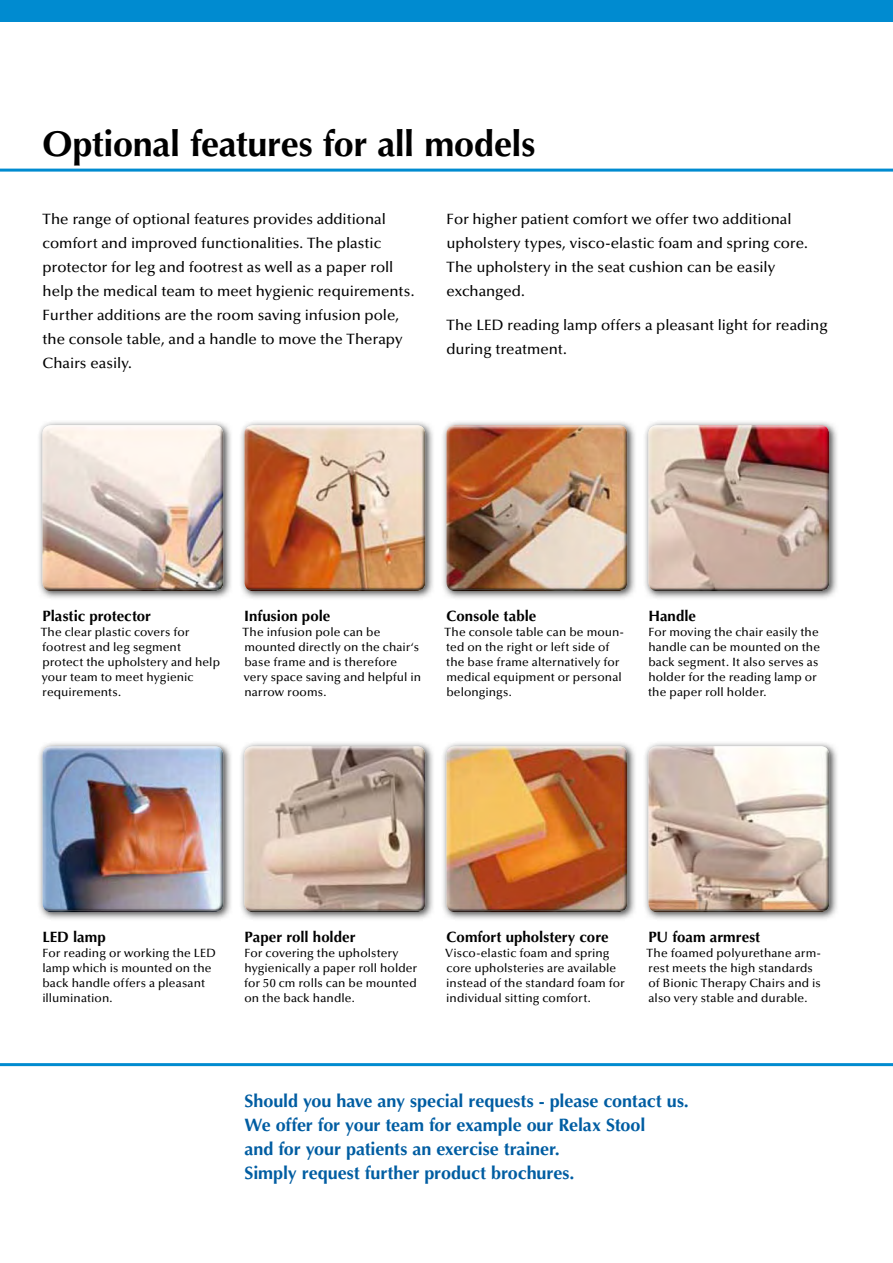
<style>
.page{position:relative;width:893px;height:1263px;background:#fff}
.page>*{position:absolute;margin:0;border:0;box-sizing:border-box;transform-origin:0 0}
.t1{font:700 36px "Optima LT Std";letter-spacing:-.01em;color:#000}
.t2{font:700 18px/24px "Optima LT Std";letter-spacing:-.005em;color:#005da2}
.t3{font:500 15px/24px "Optima LT Std";color:#000}
.t4{font:700 15px "Optima LT Std";color:#000}
.t5{font:500 12px/15px "Optima LT Std";letter-spacing:.01em;color:#000}
</style>
<div class="page">
<div style="left:0;top:0;width:893px;height:21px;background:#008bd0"></div>
<hr style="left:0;top:169px;width:893px;height:3px;background:#008bd0">
<hr style="left:0;top:1063px;width:893px;height:3px;background:#008bd0">
<img style="left:39px;top:422px;width:192px;height:176px">
<img style="left:46px;top:425px;width:174px;height:2px">
<img style="left:45px;top:589px;width:175px;height:2px">
<img style="left:43px;top:427px;width:180px;height:162px">
<img style="left:39px;top:743px;width:192px;height:176px">
<img style="left:46px;top:746px;width:174px;height:2px">
<img style="left:46px;top:748px;width:177px;height:4px">
<img style="left:45px;top:910px;width:173px;height:2px">
<svg style="left:43px;top:748px;width:3px;height:6px"></svg>
<img style="left:241px;top:422px;width:192px;height:176px">
<img style="left:248px;top:425px;width:174px;height:2px">
<img style="left:247px;top:589px;width:175px;height:2px">
<svg style="left:245px;top:427px;width:3px;height:6px"></svg>
<img style="left:241px;top:743px;width:192px;height:176px">
<img style="left:248px;top:746px;width:174px;height:2px">
<img style="left:248px;top:748px;width:177px;height:4px">
<img style="left:247px;top:910px;width:173px;height:2px">
<img style="left:244px;top:748px;width:4px;height:156px">
<img style="left:443px;top:422px;width:192px;height:176px">
<img style="left:450px;top:425px;width:174px;height:2px">
<img style="left:446px;top:427px;width:181px;height:162px">
<img style="left:449px;top:589px;width:175px;height:2px">
<img style="left:446px;top:432px;width:181px;height:2px">
<img style="left:443px;top:743px;width:192px;height:176px">
<img style="left:450px;top:746px;width:174px;height:2px">
<img style="left:449px;top:910px;width:175px;height:2px">
<img style="left:446px;top:748px;width:181px;height:162px">
<img style="left:645px;top:422px;width:192px;height:176px">
<img style="left:652px;top:425px;width:174px;height:2px">
<img style="left:651px;top:589px;width:175px;height:2px">
<img style="left:648px;top:427px;width:181px;height:162px">
<img style="left:645px;top:743px;width:192px;height:176px">
<img style="left:652px;top:746px;width:174px;height:2px">
<img style="left:648px;top:748px;width:181px;height:162px">
<img style="left:651px;top:910px;width:175px;height:2px">
<h1 class="t1" style="left:43px;top:123px;width:494px">Optional features for all models</h1>
<p class="t3" style="left:43px;top:207px;width:373px">The range of optional features provides additional comfort and improved functionalities. The plastic protector for leg and footrest as well as a paper roll help the medical team to meet hygienic requirements.<br>Further additions are the room saving infusion pole, the console table, and a handle to move the Therapy Chairs easily.</p>
<p class="t3" style="left:446px;top:207px;width:363px">For higher patient comfort we offer two additional upholstery types, visco-elastic foam and spring core.<br>The upholstery in the seat cushion can be easily exchanged.</p>
<p class="t3" style="left:446px;top:313px;width:383px">The LED reading lamp offers a pleasant light for reading during treatment.</p>
<p class="t4" style="left:43px;top:607px;width:110px">Plastic protector</p>
<p class="t5" style="left:41px;top:625px;width:181px">The clear plastic covers for footrest and leg segment protect the upholstery and help your team to meet hygienic requirements.</p>
<p class="t4" style="left:244px;top:607px;width:88px">Infusion pole</p>
<p class="t5" style="left:243px;top:625px;width:180px">The infusion pole can be mounted directly on the chair‘s base frame and is therefore very space saving and helpful in narrow rooms.</p>
<p class="t4" style="left:447px;top:607px;width:91px">Console table</p>
<p class="t5" style="left:445px;top:625px;width:181px">The console table can be moun&shy;ted on the right or left side of the base frame alternatively for medical equipment or personal belongings.</p>
<p class="t4" style="left:648px;top:607px;width:49px">Handle</p>
<p class="t5" style="left:648px;top:625px;width:173px">For moving the chair easily the handle can be mounted on the back segment. It also serves as holder for the reading lamp or the paper roll holder.</p>
<p class="t4" style="left:42px;top:928px;width:65px">LED lamp</p>
<p class="t5" style="left:42px;top:946px;width:175px">For reading or working the LED lamp which is mounted on the back handle offers a pleasant illumination.</p>
<p class="t4" style="left:244px;top:928px;width:113px">Paper roll holder</p>
<p class="t5" style="left:244px;top:946px;width:175px">For covering the upholstery hygienically a paper roll holder for 50 cm rolls can be mounted on the back handle.</p>
<p class="t4" style="left:447px;top:928px;width:164px">Comfort upholstery core</p>
<p class="t5" style="left:445px;top:946px;width:181px">Visco-elastic foam and spring core upholsteries are available instead of the standard foam for individual sitting comfort.</p>
<p class="t4" style="left:648px;top:928px;width:113px">PU foam armrest</p>
<p class="t5" style="left:647px;top:945px;width:176px">The foamed polyurethane arm&shy;rest meets the high standards of Bionic Therapy Chairs and is also very stable and durable.</p>
<h2 class="t2" style="left:244px;top:1089px;width:446px">Should you have any special requests - please contact us.<br>We offer for your team for example our Relax Stool<br>and for your patients an exercise trainer.<br>Simply request further product brochures.</h2>
</div>
